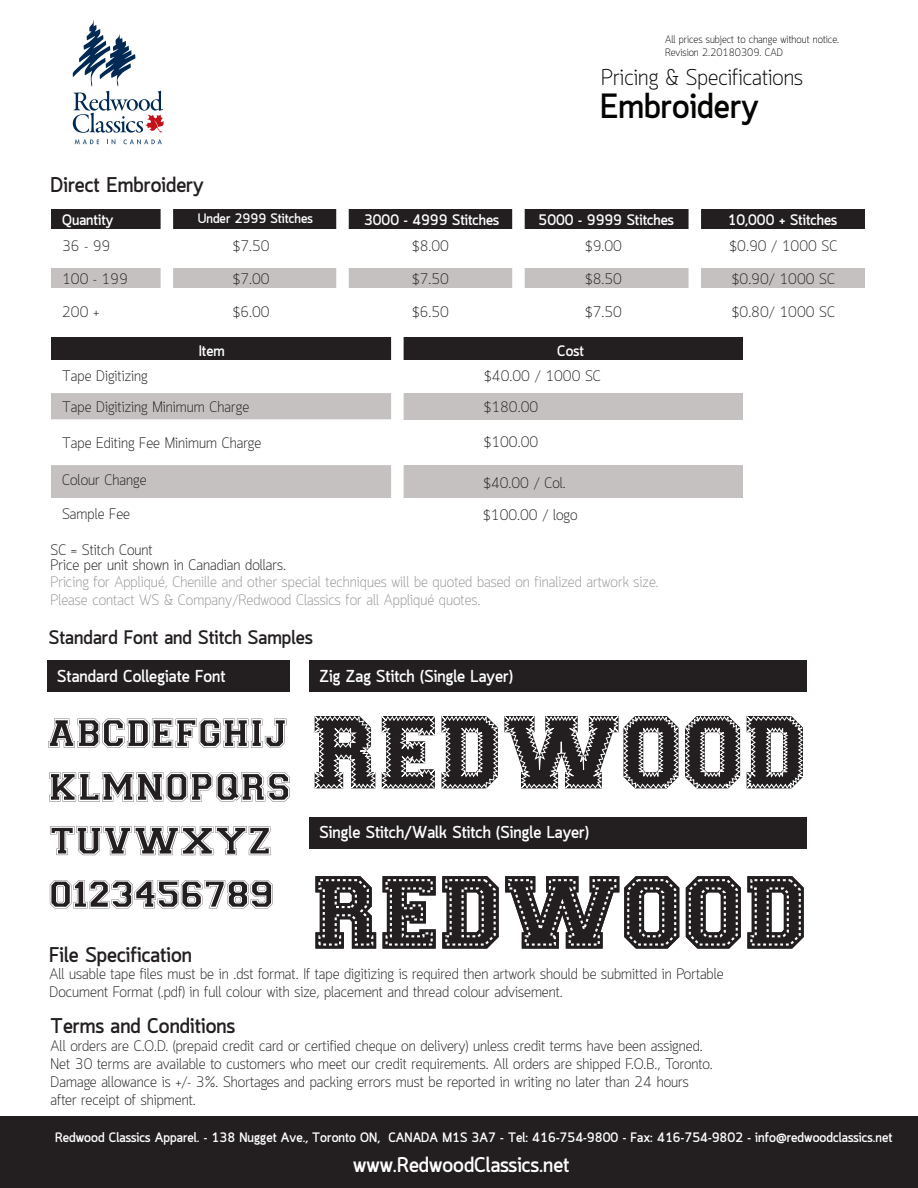
<style>
.page{position:relative;width:918px;height:1188px;background:#fff}
.page>*{position:absolute;margin:0;border:0;box-sizing:border-box;transform-origin:0 0}
.t1{font:700 34.5px "Quark";color:#040503}
.t2{font:300 22.5px "Quark";color:#040503}
.t3{font:700 21px "Quark";color:#231f20}
.t4{font:700 21px "Quark";color:#fff}
.t5{font:700 19.35px "Quark";color:#231f20}
.t6{font:700 17.1px "Quark";color:#fff}
.t7{font:300 15px/18px "Quark";color:#231f20}
.t8{font:300 15px/18px "Quark";color:#939598}
.t9{font:700 15px "Quark";color:#fff}
.t10{font:700 13.5px "Quark";color:#fff}
.t11{font:300 10.65px "Quark";color:#040503}
</style>
<div class="page">
<div style="left:0;top:1116px;width:918px;height:72px;background:#231f20"></div>
<svg style="left:73px;top:20px;width:91px;height:113px"></svg>
<svg style="left:75px;top:139px;width:24px;height:5px"></svg>
<svg style="left:107px;top:139px;width:9px;height:5px"></svg>
<svg style="left:123px;top:139px;width:39px;height:5px"></svg>
<div style="left:51px;top:209px;width:814px;height:20px;background:#231f20"></div>
<div style="left:51px;top:268px;width:814px;height:20px;background:#c5c1c1"></div>
<div style="left:161px;top:196px;width:12px;height:132px;background:#fff"></div>
<div style="left:336px;top:196px;width:13px;height:136px;background:#fff"></div>
<div style="left:512px;top:196px;width:13px;height:136px;background:#fff"></div>
<div style="left:689px;top:196px;width:12px;height:174px;background:#fff"></div>
<div style="left:51px;top:338px;width:692px;height:22px;background:#231f20"></div>
<div style="left:51px;top:393px;width:692px;height:27px;background:#c5c1c1"></div>
<div style="left:51px;top:465px;width:692px;height:32px;background:#c5c1c1"></div>
<div style="left:391px;top:332px;width:13px;height:181px;background:#fff"></div>
<svg style="left:315px;top:876px;width:61px;height:73px"></svg>
<svg style="left:383px;top:876px;width:53px;height:73px"></svg>
<svg style="left:442px;top:876px;width:57px;height:73px"></svg>
<svg style="left:505px;top:876px;width:174px;height:73px"></svg>
<svg style="left:686px;top:876px;width:55px;height:73px"></svg>
<svg style="left:747px;top:876px;width:57px;height:73px"></svg>
<div style="left:309px;top:661px;width:498px;height:31px;background:#231f20"></div>
<div style="left:309px;top:817px;width:498px;height:31px;background:#231f20"></div>
<svg style="left:48px;top:719px;width:238px;height:29px"></svg>
<svg style="left:49px;top:773px;width:241px;height:28px"></svg>
<svg style="left:50px;top:826px;width:220px;height:29px"></svg>
<div style="left:47px;top:661px;width:242px;height:31px;background:#231f20"></div>
<svg style="left:50px;top:880px;width:223px;height:28px"></svg>
<svg style="left:314px;top:716px;width:489px;height:73px"></svg>
<p class="t11" style="left:665px;top:33px;width:176px">All prices subject to change without notice.</p>
<p class="t11" style="left:665px;top:46px;width:119px">Revision 2.20180309. CAD</p>
<h1 class="t1" style="left:600px;top:86px;width:160px">Embroidery</h1>
<h2 class="t2" style="left:601px;top:64px;width:203px">Pricing &amp; Specifications</h2>
<h3 class="t3" style="left:51px;top:173px;width:155px">Direct Embroidery</h3>
<p class="t9" style="left:62px;top:211px;width:53px">Quantity</p>
<p class="t10" style="left:198px;top:211px;width:117px">Under 2999 Stitches</p>
<p class="t9" style="left:364px;top:211px;width:137px">3000 - 4999 Stitches</p>
<p class="t9" style="left:539px;top:211px;width:137px">5000 - 9999 Stitches</p>
<p class="t9" style="left:728px;top:211px;width:111px">10,000 + Stitches</p>
<p class="t7" style="left:62px;top:238px;width:50px">36 - 99</p>
<p class="t7" style="left:233px;top:238px;width:38px">$7.50</p>
<p class="t7" style="left:412px;top:238px;width:38px">$8.00</p>
<p class="t7" style="left:62px;top:271px;width:67px">100 - 199</p>
<p class="t7" style="left:233px;top:271px;width:38px">$7.00</p>
<p class="t7" style="left:412px;top:271px;width:38px">$7.50</p>
<p class="t7" style="left:62px;top:304px;width:39px">200 +</p>
<p class="t7" style="left:233px;top:304px;width:38px">$6.00</p>
<p class="t7" style="left:412px;top:304px;width:38px">$6.50</p>
<p class="t7" style="left:585px;top:238px;width:38px">$9.00</p>
<p class="t7" style="left:585px;top:271px;width:38px">$8.50</p>
<p class="t7" style="left:585px;top:304px;width:38px">$7.50</p>
<p class="t9" style="left:199px;top:342px;width:28px">Item</p>
<p class="t9" style="left:557px;top:342px;width:28px">Cost</p>
<p class="t7" style="left:62px;top:368px;width:87px">Tape Digitizing</p>
<p class="t7" style="left:484px;top:368px;width:118px">$40.00 / 1000 SC</p>
<p class="t7" style="left:62px;top:399px;width:188px">Tape Digitizing Minimum Charge</p>
<p class="t7" style="left:484px;top:399px;width:56px">$180.00</p>
<p class="t7" style="left:62px;top:435px;width:201px">Tape Editing Fee Minimum Charge</p>
<p class="t7" style="left:484px;top:434px;width:56px">$100.00</p>
<p class="t7" style="left:62px;top:472px;width:86px">Colour Change</p>
<p class="t7" style="left:483px;top:475px;width:84px">$40.00 / Col.</p>
<p class="t7" style="left:62px;top:506px;width:69px">Sample Fee</p>
<p class="t7" style="left:483px;top:507px;width:96px">$100.00 / logo</p>
<p class="t7" style="left:51px;top:541px;width:104px">SC = Stitch Count</p>
<p class="t7" style="left:51px;top:557px;width:237px">Price per unit shown in Canadian dollars.</p>
<p class="t8" style="left:50px;top:574px;width:610px">Pricing for Appliqué, Chenille and other special techniques will be quoted based on finalized artwork size.<br>Please contact WS &amp; Company/Redwood Classics for all Appliqué quotes.</p>
<p class="t5" style="left:49px;top:626px;width:265px">Standard Font and Stitch Samples</p>
<p class="t6" style="left:57px;top:666px;width:170px">Standard Collegiate Font</p>
<h3 class="t3" style="left:49px;top:942px;width:144px">File Specification</h3>
<p class="t6" style="left:319px;top:666px;width:195px">Zig Zag Stitch (Single Layer)</p>
<p class="t6" style="left:319px;top:822px;width:271px">Single Stitch/Walk Stitch (Single Layer)</p>
<p class="t7" style="left:730px;top:238px;width:109px">$0.90 / 1000 SC</p>
<p class="t7" style="left:732px;top:271px;width:105px">$0.90/ 1000 SC</p>
<p class="t7" style="left:732px;top:304px;width:105px">$0.80/ 1000 SC</p>
<p class="t7" style="left:50px;top:966px;width:676px">All usable tape files must be in .dst format. If tape digitizing is required then artwork should be submitted in Portable<br>Document Format (.pdf) in full colour with size, placement and thread colour advisement.</p>
<p class="t7" style="left:51px;top:1038px;width:664px">All orders are C.O.D. (prepaid credit card or certified cheque on delivery) unless credit terms have been assigned.<br>Net 30 terms are available to customers who meet our credit requirements. All orders are shipped F.O.B., Toronto.<br>Damage allowance is +/- 3%. Shortages and packing errors must be reported in writing no later than 24 hours after receipt of shipment.</p>
<h3 class="t3" style="left:51px;top:1013px;width:186px">Terms and Conditions</h3>
<p class="t10" style="left:55px;top:1130px;width:839px">Redwood Classics Apparel. - 138 Nugget Ave., Toronto ON, CANADA M1S 3A7 - Tel: 416-754-9800 - Fax: 416-754-9802 - info@redwoodclassics.net</p>
<h3 class="t4" style="left:353px;top:1153px;width:218px">www.RedwoodClassics.net</h3>
</div>
